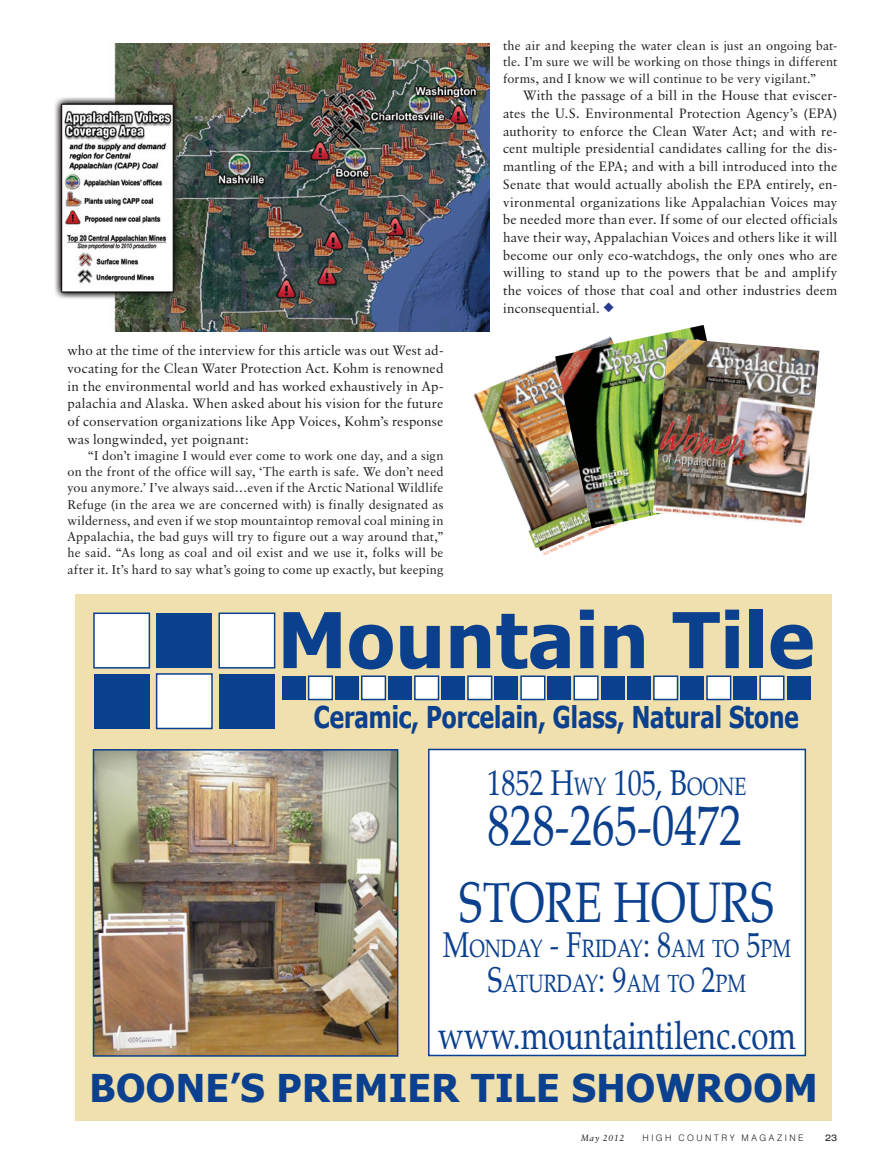
<style>
.page{position:relative;width:878px;height:1175px;background:#fff}
.page>*{position:absolute;margin:0;border:0;box-sizing:border-box;transform-origin:0 0}
.t1{font:700 76.95px "Tahoma";letter-spacing:.01em;color:#0b408e}
.t2{font:56.1px "Palatino";color:#0b408e;scale:.8 1}
.t3{font:39px "Palatino";color:#0b408e;scale:.8 1}
.t4{font:700 38.25px "Tahoma";letter-spacing:.01em;color:#0b408e}
.t5{font:35.1px "Palatino";color:#0b408e;scale:.8 1}
.t6{font:700 30px "Tahoma";color:#0b408e;scale:.8 1}
.t7{font:24.6px/35.1px "Palatino";color:#0b408e;text-align:center;scale:.8 1}
.t8{font:13.5px/17.7px "Classical Garamond BT";letter-spacing:.01em;color:#231f20;text-align:justify}
.t9{font:12.75px/16.2px "Classical Garamond BT";letter-spacing:.01em;color:#231f20;text-align:justify}
.t10{font:300 9px "Swiss 721 BT";letter-spacing:.275em;color:#231f20}
.t11{font:italic 9px "Classical Garamond BT";letter-spacing:.065em;color:#231f20}
.t12{font:expanded 9px "Swiss 721 BT";color:#231f20}
.s1{font-size:24.6px}
.s2{font-size:35.1px}
</style>
<div class="page">
<img style="left:54px;top:44px;width:435px;height:287px">
<img style="left:473px;top:360px;width:136px;height:196px">
<img style="left:555px;top:325px;width:152px;height:203px">
<img style="left:652px;top:337px;width:167px;height:189px">
<div style="left:75px;top:594px;width:756px;height:526px;background:#efe0ae"></div>
<div style="left:429px;top:749px;width:376px;height:306px;background:#fff"></div>
<div style="left:428px;top:748px;width:378px;height:308px;border:2px solid #0b408e"></div>
<div style="left:157px;top:613px;width:55px;height:55px;background:#0b408e"></div>
<div style="left:94px;top:613px;width:55px;height:55px;background:#fff"></div>
<div style="left:93px;top:612px;width:57px;height:56px;border:2px solid #0b408e"></div>
<div style="left:219px;top:613px;width:55px;height:55px;background:#fff"></div>
<div style="left:218px;top:612px;width:57px;height:56px;border:2px solid #0b408e"></div>
<div style="left:157px;top:674px;width:55px;height:54px;background:#fff"></div>
<div style="left:156px;top:673px;width:57px;height:56px;border:2px solid #0b408e"></div>
<div style="left:94px;top:674px;width:55px;height:54px;background:#0b408e"></div>
<div style="left:219px;top:674px;width:55px;height:54px;background:#0b408e"></div>
<div style="left:308px;top:676px;width:24px;height:23px;background:#fff"></div>
<div style="left:308px;top:675px;width:25px;height:25px;border:2px solid #0b408e"></div>
<div style="left:282px;top:676px;width:24px;height:23px;background:#0b408e"></div>
<div style="left:335px;top:676px;width:24px;height:23px;background:#0b408e"></div>
<div style="left:362px;top:676px;width:23px;height:23px;background:#fff"></div>
<div style="left:361px;top:675px;width:25px;height:25px;border:2px solid #0b408e"></div>
<div style="left:388px;top:676px;width:24px;height:23px;background:#0b408e"></div>
<div style="left:415px;top:676px;width:23px;height:23px;background:#fff"></div>
<div style="left:414px;top:675px;width:25px;height:25px;border:2px solid #0b408e"></div>
<div style="left:441px;top:676px;width:24px;height:23px;background:#0b408e"></div>
<div style="left:468px;top:676px;width:23px;height:23px;background:#fff"></div>
<div style="left:467px;top:675px;width:25px;height:25px;border:2px solid #0b408e"></div>
<div style="left:494px;top:676px;width:24px;height:23px;background:#0b408e"></div>
<div style="left:521px;top:676px;width:23px;height:23px;background:#fff"></div>
<div style="left:520px;top:675px;width:25px;height:25px;border:2px solid #0b408e"></div>
<div style="left:547px;top:676px;width:24px;height:23px;background:#0b408e"></div>
<div style="left:574px;top:676px;width:24px;height:23px;background:#fff"></div>
<div style="left:573px;top:675px;width:25px;height:25px;border:2px solid #0b408e"></div>
<div style="left:600px;top:676px;width:24px;height:23px;background:#0b408e"></div>
<div style="left:654px;top:676px;width:23px;height:23px;background:#fff"></div>
<div style="left:653px;top:675px;width:25px;height:25px;border:2px solid #0b408e"></div>
<div style="left:627px;top:676px;width:24px;height:23px;background:#0b408e"></div>
<div style="left:680px;top:676px;width:24px;height:23px;background:#0b408e"></div>
<div style="left:707px;top:676px;width:23px;height:23px;background:#fff"></div>
<div style="left:706px;top:675px;width:25px;height:25px;border:2px solid #0b408e"></div>
<div style="left:733px;top:676px;width:24px;height:23px;background:#0b408e"></div>
<div style="left:760px;top:676px;width:23px;height:23px;background:#fff"></div>
<div style="left:759px;top:675px;width:25px;height:25px;border:2px solid #0b408e"></div>
<div style="left:786px;top:676px;width:24px;height:23px;background:#0b408e"></div>
<img style="left:96px;top:752px;width:299px;height:301px">
<div style="left:93px;top:749px;width:305px;height:307px;border:2px solid #0b408e"></div>
<p class="t8" style="left:68px;top:341px;width:377px">who at the time of the interview for this article was out West ad&shy;vocating for the Clean Water Protection Act. Kohm is renowned in the environmental world and has worked exhaustively in Ap&shy;palachia and Alaska. When asked about his vision for the future of conservation organizations like App Voices, Kohm’s response was longwinded, yet poignant:</p>
<p class="t9" style="left:68px;top:447px;width:377px;text-indent:20px">“I don’t imagine I would ever come to work one day, and a sign on the front of the office will say, ‘The earth is safe. We don’t need you anymore.’ I’ve always said…even if the Arctic National Wildlife Refuge (in the area we are concerned with) is finally designated as wilderness, and even if we stop mountaintop removal coal mining in Appalachia, the bad guys will try to figure out a way around that,” he said. “As long as coal and oil exist and we use it, folks will be after it. It’s hard to say what’s going to come up exactly, but keeping</p>
<p class="t9" style="left:503px;top:38px;width:336px">the air and keeping the water clean is just an ongoing bat&shy;tle. I’m sure we will be working on those things in different forms, and I know we will continue to be very vigilant.”</p>
<p class="t8" style="left:503px;top:87px;width:336px;text-indent:20px">With the passage of a bill in the House that eviscer&shy;ates the U.S. Environmental Protection Agency’s (EPA) authority to enforce the Clean Water Act; and with re&shy;cent multiple presidential candidates calling for the dis&shy;mantling of the EPA; and with a bill introduced into the Senate that would actually abolish the EPA entirely, en&shy;vironmental organizations like Appalachian Voices may be needed more than ever. If some of our elected officials have their way, Appalachian Voices and others like it will become our only eco-watchdogs, the only ones who are willing to stand up to the powers that be and amplify the voices of those that coal and other industries deem inconsequential.</p>
<h1 class="t1" style="left:278px;top:591px;width:538px">Mountain Tile</h1>
<h3 class="t6" style="left:314px;top:698px;width:607px">Ceramic, Porcelain, Glass, Natural Stone</h3>
<h3 class="t5" style="left:487px;top:754px;width:325px">1852 H<span class="s1">WY</span> 105, B<span class="s1">OONE</span></h3>
<h2 class="t2" style="left:487px;top:779px;width:319px">828-265-0472</h2>
<h2 class="t2" style="left:459px;top:856px;width:395px">STORE HOURS</h2>
<h3 class="t7" style="left:443px;top:931px;width:436px"><span class="s2">M</span>ONDAY <span class="s2">- F</span>RIDAY<span class="s2">: 8</span>AM TO <span class="s2">5</span>PM<br><span class="s2">S</span>ATURDAY<span class="s2">: 9</span>AM TO <span class="s2">2</span>PM</h3>
<h3 class="t3" style="left:438px;top:1003px;width:449px">www.mountaintilenc.com</h3>
<h3 class="t4" style="left:89px;top:1063px;width:729px">BOONE’S PREMIER TILE SHOWROOM</h3>
<p class="t11" style="left:581px;top:1132px;width:45px">May 2012</p>
<p class="t10" style="left:642px;top:1132px;width:163px">HIGH COUNTRY MAGAZINE</p>
<p class="t12" style="left:825px;top:1132px;width:14px">23</p>
</div>
